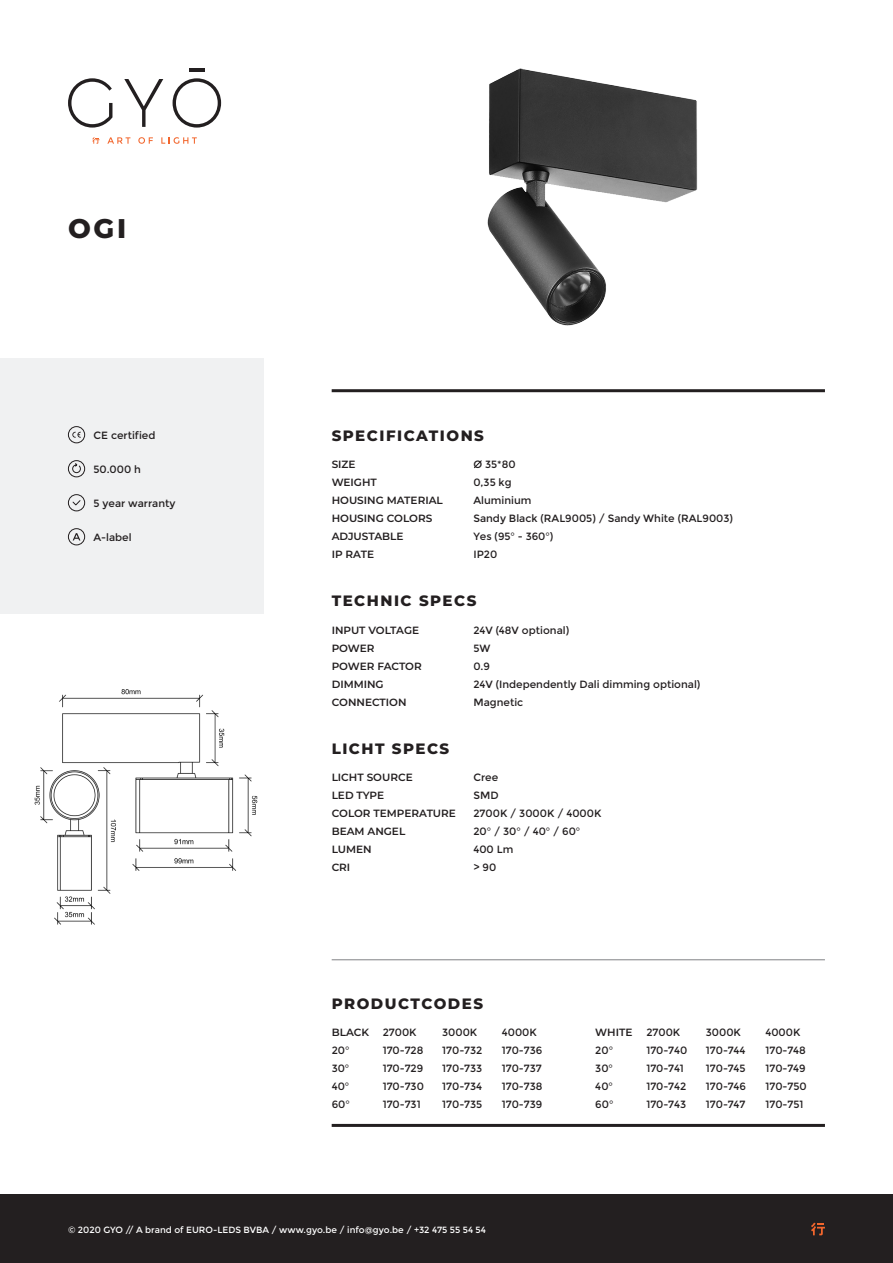
<style>
.page{position:relative;width:893px;height:1263px;background:#fff}
.page>*{position:absolute;margin:0;border:0;box-sizing:border-box;transform-origin:0 0}
.titel{font:800 27px "Montserrat";color:#231f20}
.titel-2{font:800 15px "Montserrat";letter-spacing:.1em;color:#231f20}
.waarde{font:10.5px "Montserrat";color:#231f20}
.eigenschap{font:600 10.5px "Montserrat";color:#231f20}
.t1{font:9px "Montserrat";color:#fff}
</style>
<div class="page">
<div style="left:0;top:358px;width:264px;height:255px;background:#f0f1f2"></div>
<div style="left:0;top:1195px;width:893px;height:68px;background:#231f20"></div>
<img style="left:487px;top:68px;width:211px;height:258px">
<img style="left:34px;top:689px;width:224px;height:236px">
<svg style="left:811px;top:1222px;width:14px;height:13px"></svg>
<hr style="left:332px;top:1124px;width:493px;height:3px;background:#231f20">
<hr style="left:332px;top:389px;width:493px;height:3px;background:#231f20">
<svg style="left:474px;top:460px;width:8px;height:9px"></svg>
<svg style="left:68px;top:78px;width:44px;height:50px"></svg>
<svg style="left:124px;top:79px;width:39px;height:48px"></svg>
<svg style="left:173px;top:78px;width:48px;height:50px"></svg>
<hr style="left:189px;top:68px;width:16px;height:3px;background:#231f20">
<svg style="left:107px;top:137px;width:23px;height:7px"></svg>
<svg style="left:138px;top:137px;width:15px;height:7px"></svg>
<svg style="left:161px;top:137px;width:36px;height:7px"></svg>
<svg style="left:92px;top:137px;width:7px;height:7px"></svg>
<svg style="left:73px;top:533px;width:7px;height:7px"></svg>
<div style="left:68px;top:528px;width:17px;height:17px;border:1px solid #231f20;border-radius:50%"></div>
<div style="left:68px;top:426px;width:17px;height:17px;border:1px solid #231f20;border-radius:50%"></div>
<svg style="left:72px;top:432px;width:9px;height:6px"></svg>
<div style="left:68px;top:460px;width:17px;height:17px;border:1px solid #231f20;border-radius:50%"></div>
<svg style="left:72px;top:462px;width:9px;height:11px"></svg>
<div style="left:68px;top:494px;width:17px;height:17px;border:1px solid #231f20;border-radius:50%"></div>
<svg style="left:72px;top:500px;width:9px;height:6px"></svg>
<hr style="left:332px;top:959px;width:493px;height:1px;background:#808285">
<p class="titel" style="left:68px;top:209px;width:60px">OGI</p>
<p class="waarde" style="left:94px;top:429px;width:63px">CE certified</p>
<p class="waarde" style="left:94px;top:463px;width:49px">50.000 h</p>
<p class="waarde" style="left:94px;top:497px;width:83px">5 year warranty</p>
<p class="waarde" style="left:94px;top:531px;width:40px">A-label</p>
<p class="titel-2" style="left:332px;top:424px;width:154px">SPECIFICATIONS</p>
<p class="eigenschap" style="left:332px;top:457px;width:25px">SIZE</p>
<p class="eigenschap" style="left:332px;top:475px;width:47px">WEIGHT</p>
<p class="eigenschap" style="left:332px;top:493px;width:113px">HOUSING MATERIAL</p>
<p class="eigenschap" style="left:332px;top:511px;width:102px">HOUSING COLORS</p>
<p class="eigenschap" style="left:332px;top:529px;width:73px">ADJUSTABLE</p>
<p class="eigenschap" style="left:332px;top:547px;width:44px">IP RATE</p>
<p class="waarde" style="left:473px;top:458px;width:44px">O 35*80</p>
<p class="waarde" style="left:473px;top:476px;width:40px">0,35 kg</p>
<p class="waarde" style="left:473px;top:494px;width:60px">Aluminium</p>
<p class="waarde" style="left:473px;top:512px;width:261px">Sandy Black (RAL9005) / Sandy White (RAL9003)</p>
<p class="waarde" style="left:473px;top:530px;width:81px">Yes (95° - 360°)</p>
<p class="waarde" style="left:473px;top:548px;width:25px">IP20</p>
<p class="titel-2" style="left:332px;top:590px;width:146px">TECHNIC SPECS</p>
<p class="eigenschap" style="left:332px;top:622px;width:89px">INPUT VOLTAGE</p>
<p class="eigenschap" style="left:332px;top:640px;width:44px">POWER</p>
<p class="eigenschap" style="left:332px;top:658px;width:92px">POWER FACTOR</p>
<p class="eigenschap" style="left:332px;top:676px;width:54px">DIMMING</p>
<p class="eigenschap" style="left:332px;top:694px;width:76px">CONNECTION</p>
<p class="titel-2" style="left:332px;top:738px;width:119px">LICHT SPECS</p>
<p class="eigenschap" style="left:332px;top:770px;width:83px">LICHT SOURCE</p>
<p class="eigenschap" style="left:332px;top:788px;width:54px">LED TYPE</p>
<p class="eigenschap" style="left:332px;top:806px;width:126px">COLOR TEMPERATURE</p>
<p class="eigenschap" style="left:332px;top:824px;width:75px">BEAM ANGEL</p>
<p class="eigenschap" style="left:332px;top:842px;width:42px">LUMEN</p>
<p class="eigenschap" style="left:332px;top:860px;width:20px">CRI</p>
<p class="waarde" style="left:473px;top:624px;width:97px">24V (48V optional)</p>
<p class="waarde" style="left:473px;top:642px;width:19px">5W</p>
<p class="waarde" style="left:473px;top:660px;width:18px">0.9</p>
<p class="waarde" style="left:473px;top:678px;width:229px">24V (Independently Dali dimming optional)</p>
<p class="waarde" style="left:473px;top:696px;width:51px">Magnetic</p>
<p class="waarde" style="left:473px;top:771px;width:26px">Cree</p>
<p class="waarde" style="left:473px;top:789px;width:27px">SMD</p>
<p class="waarde" style="left:473px;top:807px;width:130px">2700K / 3000K / 4000K</p>
<p class="waarde" style="left:473px;top:825px;width:108px">20° / 30° / 40° / 60°</p>
<p class="waarde" style="left:473px;top:843px;width:41px">400 Lm</p>
<p class="waarde" style="left:473px;top:861px;width:24px">&gt; 90</p>
<p class="titel-2" style="left:332px;top:992px;width:153px">PRODUCTCODES</p>
<p class="waarde" style="left:332px;top:1044px;width:19px">20°</p>
<p class="waarde" style="left:332px;top:1062px;width:19px">30°</p>
<p class="waarde" style="left:332px;top:1080px;width:19px">40°</p>
<p class="waarde" style="left:332px;top:1098px;width:20px">60°</p>
<p class="eigenschap" style="left:332px;top:1025px;width:39px">BLACK</p>
<p class="waarde" style="left:442px;top:1026px;width:37px">3000K</p>
<p class="waarde" style="left:502px;top:1026px;width:37px">4000K</p>
<p class="eigenschap" style="left:595px;top:1025px;width:39px">WHITE</p>
<p class="waarde" style="left:706px;top:1026px;width:37px">3000K</p>
<p class="waarde" style="left:765px;top:1026px;width:37px">4000K</p>
<p class="waarde" style="left:383px;top:1026px;width:35px">2700K</p>
<p class="waarde" style="left:646px;top:1026px;width:35px">2700K</p>
<p class="waarde" style="left:383px;top:1044px;width:42px">170-728</p>
<p class="waarde" style="left:383px;top:1062px;width:42px">170-729</p>
<p class="waarde" style="left:383px;top:1080px;width:43px">170-730</p>
<p class="waarde" style="left:383px;top:1098px;width:39px">170-731</p>
<p class="waarde" style="left:442px;top:1044px;width:42px">170-732</p>
<p class="waarde" style="left:442px;top:1062px;width:42px">170-733</p>
<p class="waarde" style="left:442px;top:1080px;width:41px">170-734</p>
<p class="waarde" style="left:442px;top:1098px;width:42px">170-735</p>
<p class="waarde" style="left:502px;top:1044px;width:42px">170-736</p>
<p class="waarde" style="left:502px;top:1062px;width:41px">170-737</p>
<p class="waarde" style="left:502px;top:1080px;width:42px">170-738</p>
<p class="waarde" style="left:502px;top:1098px;width:42px">170-739</p>
<p class="waarde" style="left:595px;top:1044px;width:19px">20°</p>
<p class="waarde" style="left:595px;top:1062px;width:19px">30°</p>
<p class="waarde" style="left:595px;top:1080px;width:19px">40°</p>
<p class="waarde" style="left:595px;top:1098px;width:20px">60°</p>
<p class="waarde" style="left:646px;top:1044px;width:42px">170-740</p>
<p class="waarde" style="left:646px;top:1062px;width:39px">170-741</p>
<p class="waarde" style="left:646px;top:1080px;width:41px">170-742</p>
<p class="waarde" style="left:646px;top:1098px;width:41px">170-743</p>
<p class="waarde" style="left:706px;top:1044px;width:41px">170-744</p>
<p class="waarde" style="left:706px;top:1062px;width:41px">170-745</p>
<p class="waarde" style="left:706px;top:1080px;width:42px">170-746</p>
<p class="waarde" style="left:706px;top:1098px;width:41px">170-747</p>
<p class="waarde" style="left:765px;top:1044px;width:42px">170-748</p>
<p class="waarde" style="left:765px;top:1062px;width:42px">170-749</p>
<p class="waarde" style="left:765px;top:1080px;width:43px">170-750</p>
<p class="waarde" style="left:765px;top:1098px;width:39px">170-751</p>
<p class="t1" style="left:68px;top:1225px;width:419px">© 2020 GYO // A brand of EURO-LEDS BVBA / www.gyo.be / info@gyo.be / +32 475 55 54 54</p>
</div>
